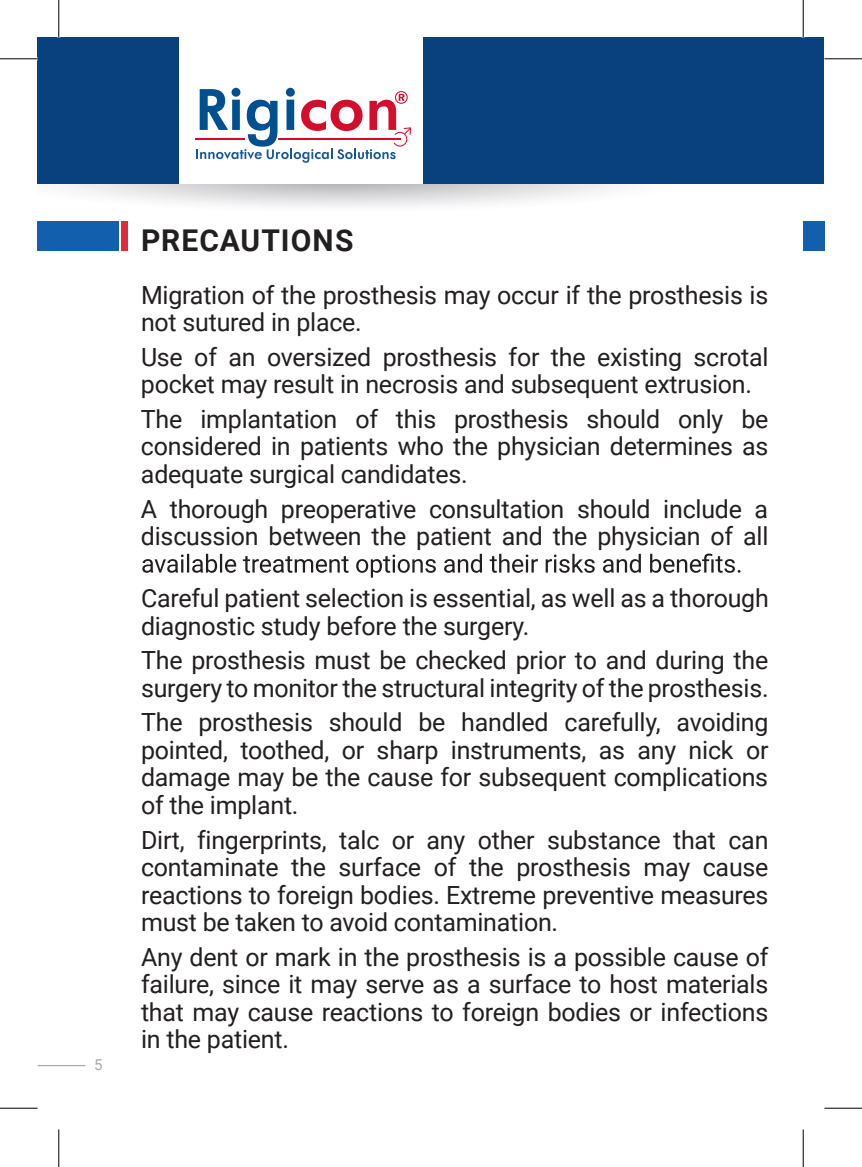
<style>
.page{position:relative;width:862px;height:1167px;background:#fff}
.page>*{position:absolute;margin:0;border:0;box-sizing:border-box;transform-origin:0 0}
.t1{font:700 30px "Roboto";letter-spacing:.035em;color:#231f20}
.t2{font:25px/27.5px "Roboto";letter-spacing:-.01em;color:#231f20}
.t3{font:15px "Roboto";color:#a8a9ad}
</style>
<div class="page">
<hr style="left:38px;top:1064px;width:47px;height:2px;background:#a8a9ad">
<div style="left:38px;top:37px;width:786px;height:147px;background:#09417e"></div>
<div style="left:179px;top:37px;width:244px;height:147px;background:#fff"></div>
<hr style="left:195px;top:139px;width:49px;height:1px;background:#d30d2b">
<svg style="left:196px;top:88px;width:215px;height:75px"></svg>
<svg style="left:142px;top:553px;width:598px;height:24px"></svg>
<div style="left:121px;top:221px;width:7px;height:30px;background:#e32a39"></div>
<div style="left:38px;top:221px;width:81px;height:30px;background:#115fad"></div>
<div style="left:803px;top:221px;width:21px;height:30px;background:#115fad"></div>
<hr style="left:0;top:58px;width:38px;height:1px;background:#000">
<hr style="left:824px;top:58px;width:38px;height:1px;background:#000">
<hr style="left:0;top:1107px;width:38px;height:1px;background:#000">
<hr style="left:824px;top:1107px;width:38px;height:1px;background:#000">
<hr style="left:58px;top:0;width:1px;height:37px;background:#000">
<hr style="left:58px;top:1129px;width:1px;height:37px;background:#000">
<hr style="left:802px;top:0;width:1px;height:37px;background:#000">
<hr style="left:802px;top:1129px;width:1px;height:37px;background:#000">
<p class="t3" style="left:94px;top:1053px;width:10px">5</p>
<p class="t1" style="left:141px;top:219px;width:214px">PRECAUTIONS</p>
<p class="t2" style="left:141px;top:280px;width:629px">Migration of the prosthesis may occur if the prosthesis is not sutured in place.</p>
<p class="t2" style="left:141px;top:342px;width:629px">Use of an oversized prosthesis for the existing scrotal pocket may result in necrosis and subsequent extrusion.</p>
<p class="t2" style="left:141px;top:404px;width:629px;text-align:justify">The implantation of this prosthesis should only be considered in patients who the physician determines as adequate surgical candidates.</p>
<p class="t2" style="left:141px;top:494px;width:629px">A thorough preoperative consultation should include a discussion between the patient and the physician of all</p>
<p class="t2" style="left:141px;top:583px;width:629px">Careful patient selection is essential, as well as a thorough diagnostic study before the surgery.</p>
<p class="t2" style="left:141px;top:645px;width:629px">The prosthesis must be checked prior to and during the surgery to monitor the structural integrity of the prosthesis.</p>
<p class="t2" style="left:141px;top:707px;width:629px;text-align:justify">The prosthesis should be handled carefully, avoiding pointed, toothed, or sharp instruments, as any nick or damage may be the cause for subsequent complications of the implant.</p>
<p class="t2" style="left:141px;top:824px;width:629px;text-align:justify">Dirt, fingerprints, talc or any other substance that can contaminate the surface of the prosthesis may cause reactions to foreign bodies. Extreme preventive measures must be taken to avoid contamination.</p>
<p class="t2" style="left:141px;top:942px;width:629px;text-align:justify">Any dent or mark in the prosthesis is a possible cause of failure, since it may serve as a surface to host materials that may cause reactions to foreign bodies or infections in the patient.</p>
</div>
